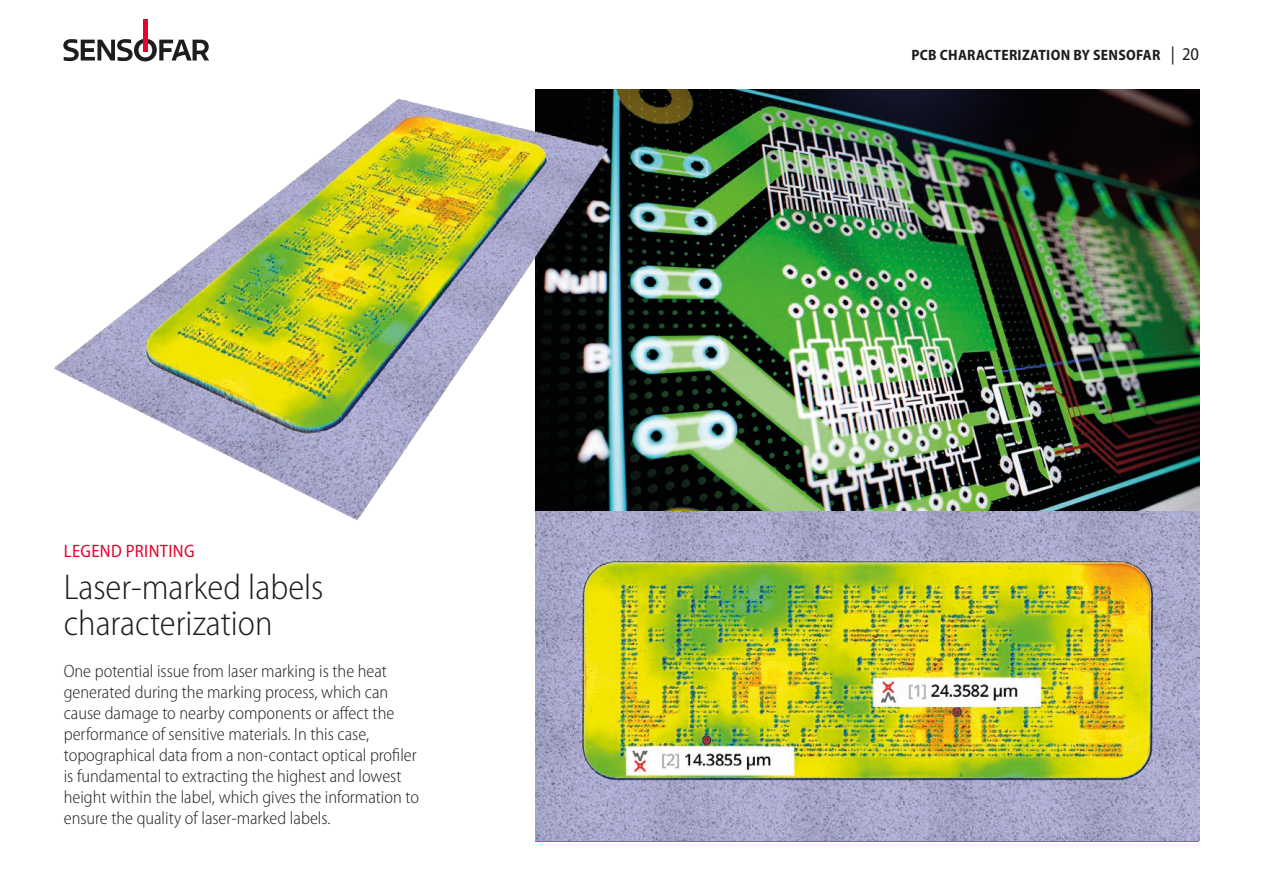
<style>
.page{position:relative;width:1263px;height:893px;background:#fff}
.page>*{position:absolute;margin:0;border:0;box-sizing:border-box;transform-origin:0 0}
.Secció{font:300 semi-condensed 36px/36px "Myriad Pro";color:#1d1d1b}
.t1{font:300 semi-condensed 18px/21px "Myriad Pro";color:#1d1d1b}
.t2{font:semi-condensed 18px "Myriad Pro";letter-spacing:.02em;color:#e4042e}
.t3{font:700 semi-condensed 15px "Myriad Pro";letter-spacing:.02em;color:#1d1d1b}
.s1{font-weight:400;font-size:18px}
</style>
<div class="page">
<svg style="left:63px;top:39px;width:146px;height:22px"></svg>
<hr style="left:143px;top:19px;width:4px;height:33px;background:#e4042e">
<img style="left:618px;top:89px;width:581px;height:422px">
<img style="left:535px;top:511px;width:664px;height:330px">
<img style="left:54px;top:89px;width:564px;height:441px">
<p class="t2" style="left:64px;top:540px;width:132px">LEGEND PRINTING</p>
<p class="Secció" style="left:64px;top:569px;width:261px">Laser-marked labels characterization</p>
<p class="t1" style="left:64px;top:661px;width:357px">One potential issue from laser marking is the heat generated during the marking process, which can cause damage to nearby components or affect the performance of sensitive materials. In this case, topographical data from a non-contact optical profiler is fundamental to extracting the highest and lowest height within the label, which gives the information to ensure the quality of laser-marked labels.</p>
<p class="t3" style="left:911px;top:46px;width:289px">PCB CHARACTERIZATION BY SENSOFAR <span class="s1">| 20</span></p>
</div>
